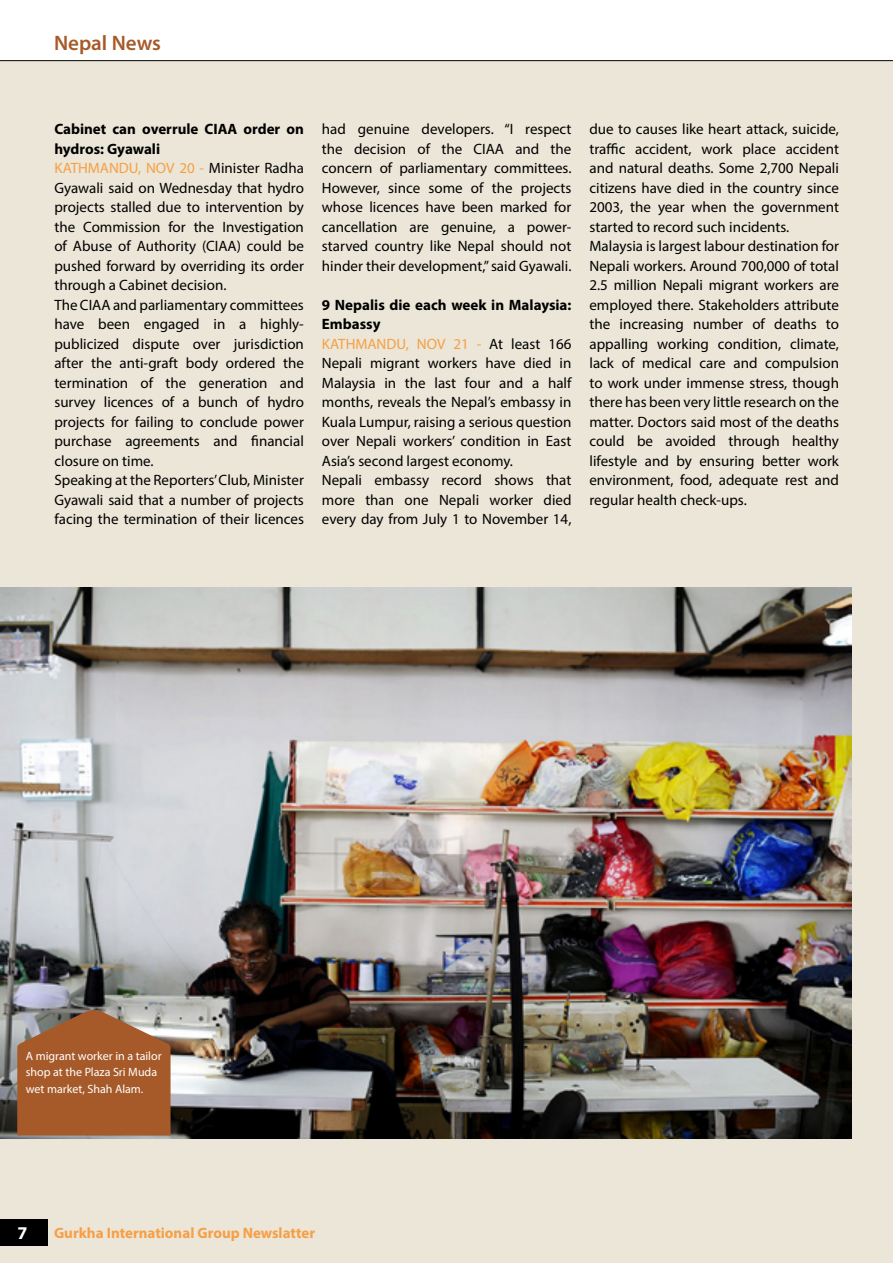
<style>
.page{position:relative;width:893px;height:1263px;background:#ebe6d7}
.page>*{position:absolute;margin:0;border:0;box-sizing:border-box;transform-origin:0 0}
.t1{font:600 21px "Myriad Pro";color:#a75a29}
.t2{font:700 18px "Myriad Pro";color:#fff}
.t3{font:15px/19.5px "Myriad Pro";color:#000}
.t4{font:700 15px "Myriad Pro";color:#f79f45}
.t5{font:12px/16.5px "Myriad Pro";color:#fff}
.s1{font-weight:700}
.s2{color:#f79f45}
</style>
<div class="page">
<img style="left:0;top:587px;width:852px;height:551px">
<div style="left:0;top:0;width:893px;height:61px;background:#fff"></div>
<svg style="left:17px;top:1010px;width:154px;height:125px;background:#a66439"></svg>
<div style="left:0;top:1219px;width:47px;height:26px;background:#000"></div>
<h1 class="t1" style="left:54px;top:29px;width:108px">Nepal News</h1>
<p class="t3" style="left:54px;top:119px;width:251px"><span class="s1">Cabinet can overrule CIAA order on hydros: Gyawali<br></span><span class="s2">KATHMANDU, NOV 20 -</span> Minister Radha Gyawali said on Wednesday that hydro projects stalled due to intervention by the Commission for the Investigation of Abuse of Authority (CIAA) could be pushed forward by overriding its order through a Cabinet decision.<br>The CIAA and parliamentary committees have been engaged in a highly&shy;publicized dispute over jurisdiction after the anti-graft body ordered the termination of the generation and survey licences of a bunch of hydro projects for failing to conclude power purchase agreements and financial closure on time.<br>Speaking at the Reporters’ Club, Minister Gyawali said that a number of projects facing the termination of their licences</p>
<p class="t3" style="left:322px;top:119px;width:251px;text-align:justify">had genuine developers. “I respect the decision of the CIAA and the concern of parliamentary committees.<br>However, since some of the projects whose licences have been marked for cancellation are genuine, a power&shy;starved country like Nepal should not hinder their development,” said Gyawali.</p>
<p class="t3" style="left:322px;top:295px;width:251px"><span class="s1">9 Nepalis die each week in Malaysia:<br>Embassy<br></span><span class="s2">KATHMANDU, NOV 21 -</span> At least 166<br>Nepali migrant workers have died in<br>Malaysia in the last four and a half months, reveals the Nepal’s embassy in<br>Kuala Lumpur, raising a serious question over Nepali workers’ condition in East<br>Asia’s second largest economy.<br>Nepali embassy record shows that more than one Nepali worker died every day from July 1 to November 14,</p>
<p class="t3" style="left:589px;top:119px;width:251px">due to causes like heart attack, suicide, traffic accident, work place accident and natural deaths. Some 2,700 Nepali citizens have died in the country since 2003, the year when the government started to record such incidents.<br>Malaysia is largest labour destination for Nepali workers. Around 700,000 of total 2.5 million Nepali migrant workers are employed there. Stakeholders attribute the increasing number of deaths to appalling working condition, climate, lack of medical care and compulsion to work under immense stress, though there has been very little research on the matter. Doctors said most of the deaths could be avoided through healthy lifestyle and by ensuring better work environment, food, adequate rest and regular health check-ups.</p>
<p class="t5" style="left:26px;top:1047px;width:137px">A migrant worker in a tailor shop at the Plaza Sri Muda wet market, Shah Alam.</p>
<p class="t2" style="left:18px;top:1221px;width:11px">7</p>
<p class="t4" style="left:54px;top:1223px;width:263px">Gurkha International Group Newslatter</p>
</div>
